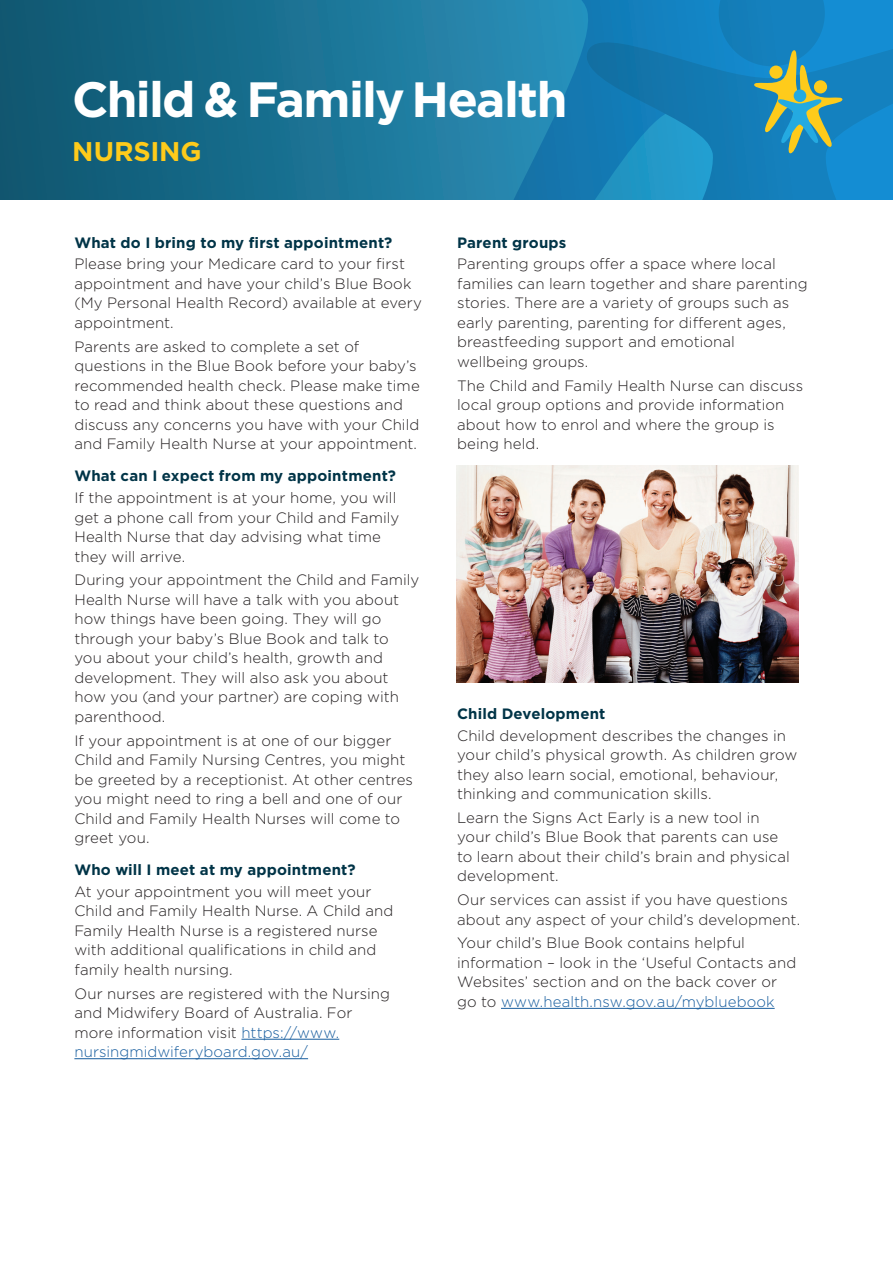
<style>
.page{position:relative;width:893px;height:1263px;background:#fff}
.page>*{position:absolute;margin:0;border:0;box-sizing:border-box;transform-origin:0 0}
.Subhead_1{font:700 49.5px "Gotham";letter-spacing:-.035em;color:#fff}
.Subhead_1-2{font:700 27px "Gotham";letter-spacing:-.005em;color:#fecb1b}
.Nu_Text{font:300 15px/19.5px "Gotham";letter-spacing:.005em;color:#231f20}
.Nu_Text-2{font:700 15px "Gotham";letter-spacing:.01em;color:#003447}
.s1{color:#175d9e}
</style>
<div class="page">
<svg style="left:0;top:0;width:382px;height:200px;background:#156785"></svg>
<svg style="left:382px;top:0;width:257px;height:200px;background:#2282ab"></svg>
<svg style="left:639px;top:0;width:254px;height:21px;background:#1386c8"></svg>
<svg style="left:574px;top:21px;width:319px;height:179px;background:#1583bd"></svg>
<svg style="left:719px;top:0;width:124px;height:155px;background:#318cac"></svg>
<div style="left:794px;top:89px;width:12px;height:13px;background:#24aae1;border-radius:50%"></div>
<hr style="left:241px;top:1039px;width:98px;height:1px;background:#175d9e">
<hr style="left:74px;top:1058px;width:234px;height:1px;background:#175d9e">
<hr style="left:501px;top:1008px;width:274px;height:1px;background:#175d9e">
<img style="left:456px;top:466px;width:342px;height:217px">
<p class="Subhead_1" style="left:72px;top:67px;width:497px">Child &amp; Family Health</p>
<p class="Subhead_1-2" style="left:72px;top:133px;width:131px">NURSING</p>
<p class="Nu_Text-2" style="left:74px;top:232px;width:319px">What do I bring to my first appointment?</p>
<p class="Nu_Text" style="left:74px;top:254px;width:349px">Please bring your Medicare card to your first appointment and have your child’s Blue Book (My Personal Health Record) available at every appointment.</p>
<p class="Nu_Text" style="left:74px;top:336px;width:347px">Parents are asked to complete a set of questions in the Blue Book before your baby’s recommended health check. Please make time to read and think about these questions and discuss any concerns you have with your Child and Family Health Nurse at your appointment.</p>
<p class="Nu_Text-2" style="left:74px;top:466px;width:323px">What can I expect from my appointment?</p>
<p class="Nu_Text" style="left:74px;top:487px;width:326px">If the appointment is at your home, you will get a phone call from your Child and Family Health Nurse that day advising what time they will arrive.</p>
<p class="Nu_Text" style="left:74px;top:570px;width:346px">During your appointment the Child and Family Health Nurse will have a talk with you about how things have been going. They will go through your baby’s Blue Book and talk to you about your child’s health, growth and development. They will also ask you about how you (and your partner) are coping with parenthood.</p>
<p class="Nu_Text" style="left:74px;top:730px;width:340px">If your appointment is at one of our bigger Child and Family Nursing Centres, you might be greeted by a receptionist. At other centres you might need to ring a bell and one of our Child and Family Health Nurses will come to greet you.</p>
<p class="Nu_Text-2" style="left:74px;top:860px;width:283px">Who will I meet at my appointment?</p>
<p class="Nu_Text" style="left:74px;top:881px;width:320px">At your appointment you will meet your Child and Family Health Nurse. A Child and Family Health Nurse is a registered nurse with additional qualifications in child and family health nursing.</p>
<p class="Nu_Text" style="left:74px;top:983px;width:317px">Our nurses are registered with the Nursing and Midwifery Board of Australia. For more information visit <span class="s1">https://www. nursingmidwiferyboard.gov.au/</span></p>
<p class="Nu_Text-2" style="left:457px;top:232px;width:111px">Parent groups</p>
<p class="Nu_Text" style="left:457px;top:254px;width:352px">Parenting groups offer a space where local families can learn together and share parenting stories. There are a variety of groups such as early parenting, parenting for different ages, breastfeeding support and emotional wellbeing groups.</p>
<p class="Nu_Text" style="left:457px;top:375px;width:348px">The Child and Family Health Nurse can discuss local group options and provide information about how to enrol and where the group is being held.</p>
<p class="Nu_Text-2" style="left:457px;top:704px;width:150px">Child Development</p>
<p class="Nu_Text" style="left:457px;top:725px;width:342px">Child development describes the changes in your child’s physical growth. As children grow they also learn social, emotional, behaviour, thinking and communication skills.</p>
<p class="Nu_Text" style="left:457px;top:807px;width:334px">Learn the Signs Act Early is a new tool in your child’s Blue Book that parents can use to learn about their child’s brain and physical development.</p>
<p class="Nu_Text" style="left:457px;top:890px;width:344px">Our services can assist if you have questions about any aspect of your child’s development.</p>
<p class="Nu_Text" style="left:457px;top:933px;width:341px">Your child’s Blue Book contains helpful information – look in the ‘Useful Contacts and Websites’ section and on the back cover or go to <span class="s1">www.health.nsw.gov.au/mybluebook</span></p>
</div>
